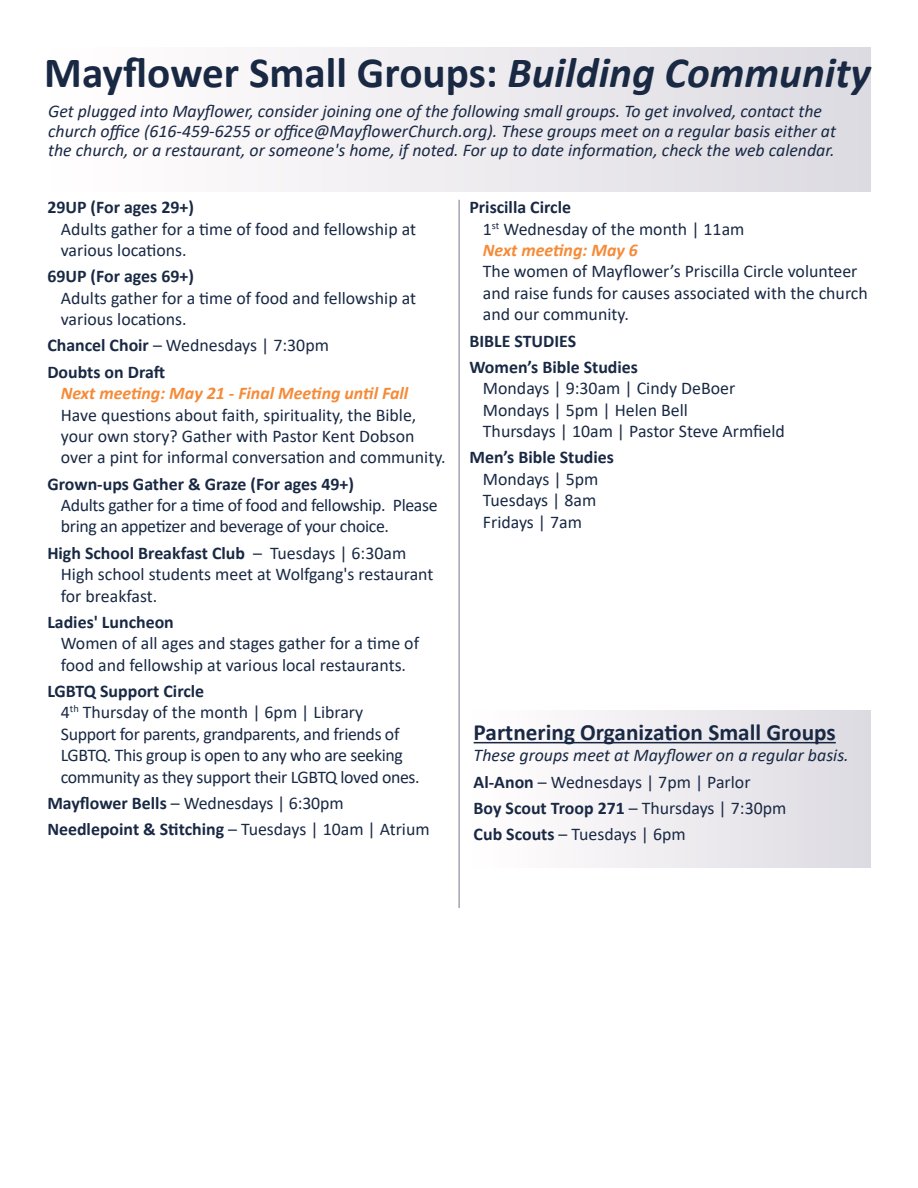
<style>
.page{position:relative;width:918px;height:1188px;background:#fff}
.page>*{position:absolute;margin:0;border:0;box-sizing:border-box;transform-origin:0 0}
.SUB_1{font:700 43.2px "Calibri";color:#192944}
.MAN_TEXT_-_Center_13{font:700 23.25px "Calibri";color:#192944}
.MAN_TEXT_-_Center_13-2{font:17.85px/21.5px "Calibri";color:#192944}
.t1{font:italic 17.85px/19.6px "Calibri";color:#192944}
.MAN_TEXT_-_Center_13-3{font:17.85px/21.5px "Calibri";letter-spacing:-.02em;color:#192944}
.MAN_TEXT_-_Center_13-4{font:700 17.85px "Calibri";color:#192944}
.s1{font-style:italic}
.s2{font-weight:700}
.s3{font-weight:700;font-style:italic;color:#f58b38}
.s4{font-weight:400}
</style>
<div class="page">
<div style="left:47px;top:47px;width:824px;height:144px;background:linear-gradient(to right,#fffeff,#dcdbe1)"></div>
<hr style="left:459px;top:200px;width:1px;height:708px;background:#71768a">
<div style="left:469px;top:710px;width:402px;height:157px;background:linear-gradient(to right,#fffeff,#dcdbe1)"></div>
<hr style="left:474px;top:742px;width:362px;height:1px;background:#192944">
<p class="SUB_1" style="left:44px;top:42px;width:828px">Mayflower Small Groups: <span class="s1">Building Community</span></p>
<p class="t1" style="left:48px;top:100px;width:789px">Get plugged into Mayflower, consider joining one of the following small groups. To get involved, contact the church office (616-459-6255 or office@MayflowerChurch.org). These groups meet on a regular basis either at the church, or a restaurant, or someone's home, if noted. For up to date information, check the web calendar.</p>
<p class="MAN_TEXT_-_Center_13-2" style="left:61px;top:196px;width:357px;text-indent:-14px"><span class="s2">29UP (For ages 29+)<br></span>Adults gather for a time of food and fellowship at various locations.</p>
<p class="MAN_TEXT_-_Center_13-2" style="left:61px;top:265px;width:357px;text-indent:-14px"><span class="s2">69UP (For ages 69+)<br></span>Adults gather for a time of food and fellowship at various locations.</p>
<p class="MAN_TEXT_-_Center_13-2" style="left:47px;top:334px;width:283px"><span class="s2">Chancel Choir</span> – Wednesdays | 7:30pm</p>
<p class="MAN_TEXT_-_Center_13-2" style="left:61px;top:361px;width:386px;text-indent:-14px"><span class="s2">Doubts on Draft<br></span><span class="s3">Next meeting: May 21 - Final Meeting until Fall </span>Have questions about faith, spirituality, the Bible, your own story? Gather with Pastor Kent Dobson over a pint for informal conversation and community.</p>
<p class="MAN_TEXT_-_Center_13-3" style="left:61px;top:473px;width:378px;text-indent:-14px"><span class="s2">Grown-ups Gather &amp; Graze (For ages 49+)<br></span>Adults gather for a time of food and fellowship. Please bring an appetizer and beverage of your choice.</p>
<p class="MAN_TEXT_-_Center_13-2" style="left:61px;top:542px;width:374px;text-indent:-14px"><span class="s2">High School Breakfast Club</span> – Tuesdays | 6:30am<br>High school students meet at Wolfgang's restaurant for breakfast.</p>
<p class="MAN_TEXT_-_Center_13-2" style="left:61px;top:611px;width:360px;text-indent:-14px"><span class="s2">Ladies' Luncheon<br></span>Women of all ages and stages gather for a time of food and fellowship at various local restaurants.</p>
<p class="MAN_TEXT_-_Center_13-3" style="left:61px;top:680px;width:360px;text-indent:-14px"><span class="s2">LGBTQ Support Circle<br></span>4<sup>th</sup> Thursday of the month | 6pm | Library Support for parents, grandparents, and friends of LGBTQ. This group is open to any who are seeking community as they support their LGBTQ loved ones.</p>
<p class="MAN_TEXT_-_Center_13-2" style="left:47px;top:792px;width:298px"><span class="s2">Mayflower Bells</span> – Wednesdays | 6:30pm</p>
<p class="MAN_TEXT_-_Center_13-4" style="left:47px;top:817px;width:384px">Needlepoint &amp; Stitching <span class="s4">– Tuesdays | 10am | Atrium</span></p>
<p class="MAN_TEXT_-_Center_13-2" style="left:483px;top:196px;width:386px;text-indent:-14px"><span class="s2">Priscilla Circle<br></span>1<sup>st</sup> Wednesday of the month | 11am<br><span class="s3">Next meeting: May 6<br></span>The women of Mayflower’s Priscilla Circle volunteer and raise funds for causes associated with the church and our community.</p>
<p class="MAN_TEXT_-_Center_13-4" style="left:469px;top:328px;width:108px">BIBLE STUDIES</p>
<p class="MAN_TEXT_-_Center_13-2" style="left:483px;top:356px;width:304px;text-indent:-14px"><span class="s2">Women’s Bible Studies<br></span>Mondays | 9:30am | Cindy DeBoer<br>Mondays | 5pm | Helen Bell<br>Thursdays | 10am | Pastor Steve Armfield</p>
<p class="MAN_TEXT_-_Center_13-2" style="left:483px;top:446px;width:133px;text-indent:-14px"><span class="s2">Men’s Bible Studies<br></span>Mondays | 5pm<br>Tuesdays | 8am<br>Fridays | 7am</p>
<p class="MAN_TEXT_-_Center_13" style="left:474px;top:716px;width:364px">Partnering Organization Small Groups</p>
<p class="t1" style="left:474px;top:745px;width:377px">These groups meet at Mayflower on a regular basis.</p>
<p class="MAN_TEXT_-_Center_13-2" style="left:474px;top:771px;width:278px"><span class="s2">Al-Anon</span> – Wednesdays | 7pm | Parlor</p>
<p class="MAN_TEXT_-_Center_13-2" style="left:474px;top:797px;width:314px"><span class="s2">Boy Scout Troop 271</span> – Thursdays | 7:30pm</p>
<p class="MAN_TEXT_-_Center_13-2" style="left:474px;top:823px;width:214px"><span class="s2">Cub Scouts</span> – Tuesdays | 6pm</p>
</div>
